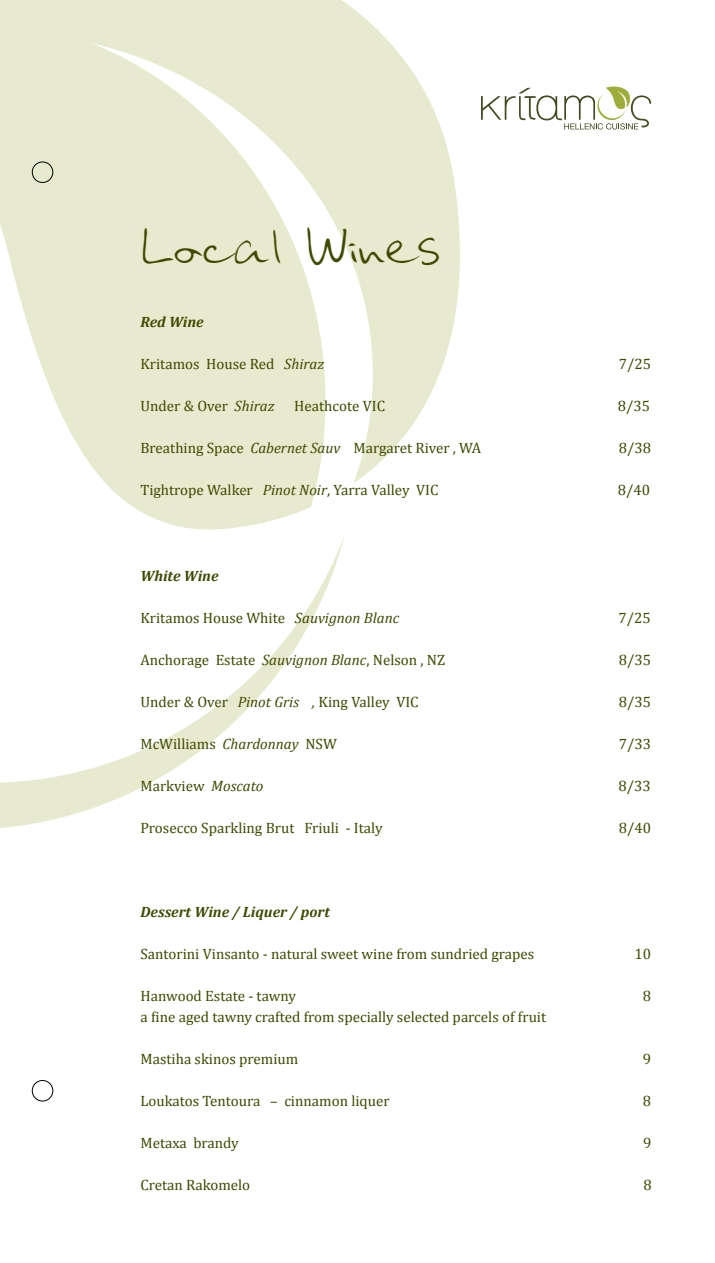
<style>
.page{position:relative;width:715px;height:1263px;background:#fff}
.page>*{position:absolute;margin:0;border:0;box-sizing:border-box;transform-origin:0 0}
.t1{font:45px "Urara";color:#3f4900}
.t2{font:15px "Cambria";color:#3f4900}
.t3{font:italic 700 15px "Cambria";color:#3f4900}
.s1{font-style:italic}
</style>
<div class="page">
<svg style="left:0;top:537px;width:344px;height:291px"></svg>
<svg style="left:0;top:0;width:460px;height:530px;fill:#e7eace"></svg>
<div style="left:32px;top:162px;width:21px;height:21px;border:1px solid #000;border-radius:50%"></div>
<div style="left:32px;top:1080px;width:21px;height:21px;border:1px solid #000;border-radius:50%"></div>
<svg style="left:481px;top:86px;width:170px;height:44px"></svg>
<h1 class="t1" style="left:140px;top:221px;width:300px">Local Wines</h1>
<p class="t3" style="left:140px;top:312px;width:65px">Red Wine</p>
<p class="t2" style="left:140px;top:355px;width:185px">Kritamos House Red <span class="s1">Shiraz</span></p>
<p class="t2" style="left:618px;top:355px;width:34px">7/25</p>
<p class="t2" style="left:140px;top:397px;width:135px">Under &amp; Over <span class="s1">Shiraz</span></p>
<p class="t2" style="left:294px;top:397px;width:92px">Heathcote VIC</p>
<p class="t2" style="left:617px;top:397px;width:34px">8/35</p>
<p class="t2" style="left:140px;top:439px;width:342px">Breathing Space <span class="s1">Cabernet Sauv</span> Margaret River , WA</p>
<p class="t2" style="left:618px;top:439px;width:34px">8/38</p>
<p class="t2" style="left:140px;top:481px;width:299px">Tightrope Walker <span class="s1">Pinot Noir</span>, Yarra Valley VIC</p>
<p class="t2" style="left:617px;top:481px;width:34px">8/40</p>
<p class="t3" style="left:140px;top:565px;width:80px">White Wine</p>
<p class="t2" style="left:140px;top:609px;width:260px">Kritamos House White <span class="s1">Sauvignon Blanc</span></p>
<p class="t2" style="left:618px;top:609px;width:34px">7/25</p>
<p class="t2" style="left:140px;top:651px;width:306px">Anchorage Estate <span class="s1">Sauvignon Blanc</span>, Nelson , NZ</p>
<p class="t2" style="left:618px;top:651px;width:34px">8/35</p>
<p class="t2" style="left:140px;top:693px;width:280px">Under &amp; Over <span class="s1">Pinot Gris ,</span> King Valley VIC</p>
<p class="t2" style="left:618px;top:693px;width:34px">8/35</p>
<p class="t2" style="left:140px;top:735px;width:198px">McWilliams <span class="s1">Chardonnay</span> NSW</p>
<p class="t2" style="left:618px;top:735px;width:34px">7/33</p>
<p class="t2" style="left:140px;top:777px;width:124px">Markview <span class="s1">Moscato</span></p>
<p class="t2" style="left:618px;top:777px;width:34px">8/33</p>
<p class="t2" style="left:140px;top:819px;width:243px">Prosecco Sparkling Brut Friuli - Italy</p>
<p class="t2" style="left:618px;top:819px;width:34px">8/40</p>
<p class="t3" style="left:140px;top:901px;width:191px">Dessert Wine / Liquer / port</p>
<p class="t2" style="left:140px;top:945px;width:395px">Santorini Vinsanto - natural sweet wine from sundried grapes</p>
<p class="t2" style="left:634px;top:945px;width:18px">10</p>
<p class="t2" style="left:140px;top:987px;width:157px">Hanwood Estate - tawny</p>
<p class="t2" style="left:642px;top:987px;width:10px">8</p>
<p class="t2" style="left:140px;top:1008px;width:407px">a fine aged tawny crafted from specially selected parcels of fruit</p>
<p class="t2" style="left:140px;top:1050px;width:159px">Mastiha skinos premium</p>
<p class="t2" style="left:642px;top:1050px;width:10px">9</p>
<p class="t2" style="left:140px;top:1092px;width:250px">Loukatos Tentoura – cinnamon liquer</p>
<p class="t2" style="left:642px;top:1092px;width:10px">8</p>
<p class="t2" style="left:140px;top:1134px;width:100px">Metaxa brandy</p>
<p class="t2" style="left:643px;top:1134px;width:10px">9</p>
<p class="t2" style="left:140px;top:1176px;width:111px">Cretan Rakomelo</p>
<p class="t2" style="left:643px;top:1176px;width:10px">8</p>
</div>
